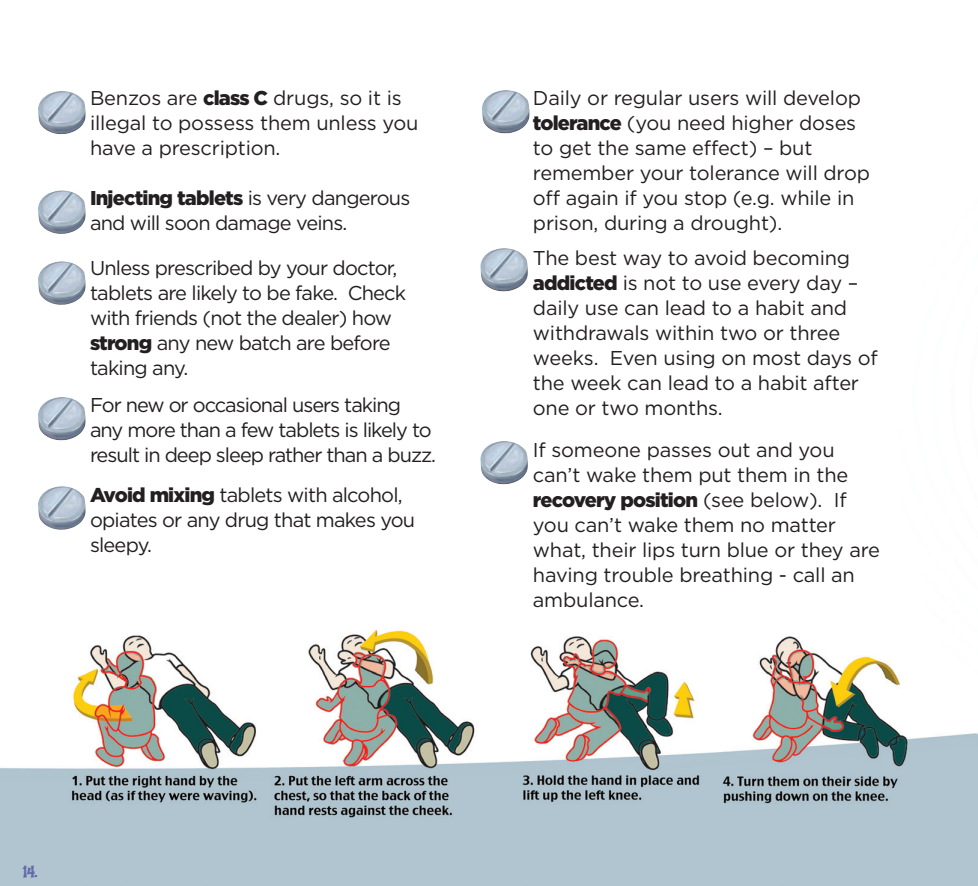
<style>
.page{position:relative;width:978px;height:886px;background:#fff}
.page>*{position:absolute;margin:0;border:0;box-sizing:border-box;transform-origin:0 0}
.t1{font:20px/25px "Gotham";letter-spacing:-.01em;color:#231f20}
.t2{font:20px/25px "Gotham";letter-spacing:-.04em;color:#231f20}
.t3{font:20px/25px "Gotham";letter-spacing:-.05em;color:#231f20}
.t4{font:17.5px "Typographyof Coop Flaired";color:#636aa8}
.s1{font-weight:900}
</style>
<div class="page">
<img style="left:0;top:133px;width:978px;height:753px">
<img style="left:38px;top:91px;width:48px;height:43px">
<img style="left:482px;top:90px;width:48px;height:43px">
<img style="left:38px;top:190px;width:48px;height:44px">
<img style="left:38px;top:261px;width:48px;height:44px">
<img style="left:38px;top:397px;width:48px;height:43px">
<img style="left:480px;top:248px;width:48px;height:44px">
<img style="left:480px;top:441px;width:48px;height:43px">
<img style="left:38px;top:486px;width:48px;height:44px">
<p class="t1" style="left:90px;top:85px;width:330px">Benzos are <span class="s1">class C</span> drugs, so it is illegal to possess them unless you have a prescription.</p>
<p class="t2" style="left:90px;top:185px;width:322px"><span class="s1">Injecting tablets</span> is very dangerous and will soon damage veins.</p>
<p class="t2" style="left:90px;top:255px;width:318px">Unless prescribed by your doctor, tablets are likely to be fake. Check with friends (not the dealer) how <span class="s1">strong</span> any new batch are before taking any.</p>
<p class="t3" style="left:90px;top:392px;width:348px">For new or occasional users taking any more than a few tablets is likely to result in deep sleep rather than a buzz.</p>
<p class="t2" style="left:90px;top:482px;width:327px"><span class="s1">Avoid mixing</span> tablets with alcohol, opiates or any drug that makes you sleepy.</p>
<p class="t1" style="left:533px;top:85px;width:339px">Daily or regular users will develop <span class="s1">tolerance</span> (you need higher doses to get the same effect) – but remember your tolerance will drop off again if you stop (e.g. while in prison, during a drought).</p>
<p class="t1" style="left:533px;top:245px;width:346px">The best way to avoid becoming <span class="s1">addicted</span> is not to use every day – daily use can lead to a habit and withdrawals within two or three weeks. Even using on most days of the week can lead to a habit after one or two months.</p>
<p class="t1" style="left:533px;top:437px;width:349px">If someone passes out and you can’t wake them put them in the <span class="s1">recovery position</span> (see below). If you can’t wake them no matter what, their lips turn blue or they are having trouble breathing - call an ambulance.</p>
<p class="t4" style="left:23px;top:862px;width:16px">14.</p>
</div>
